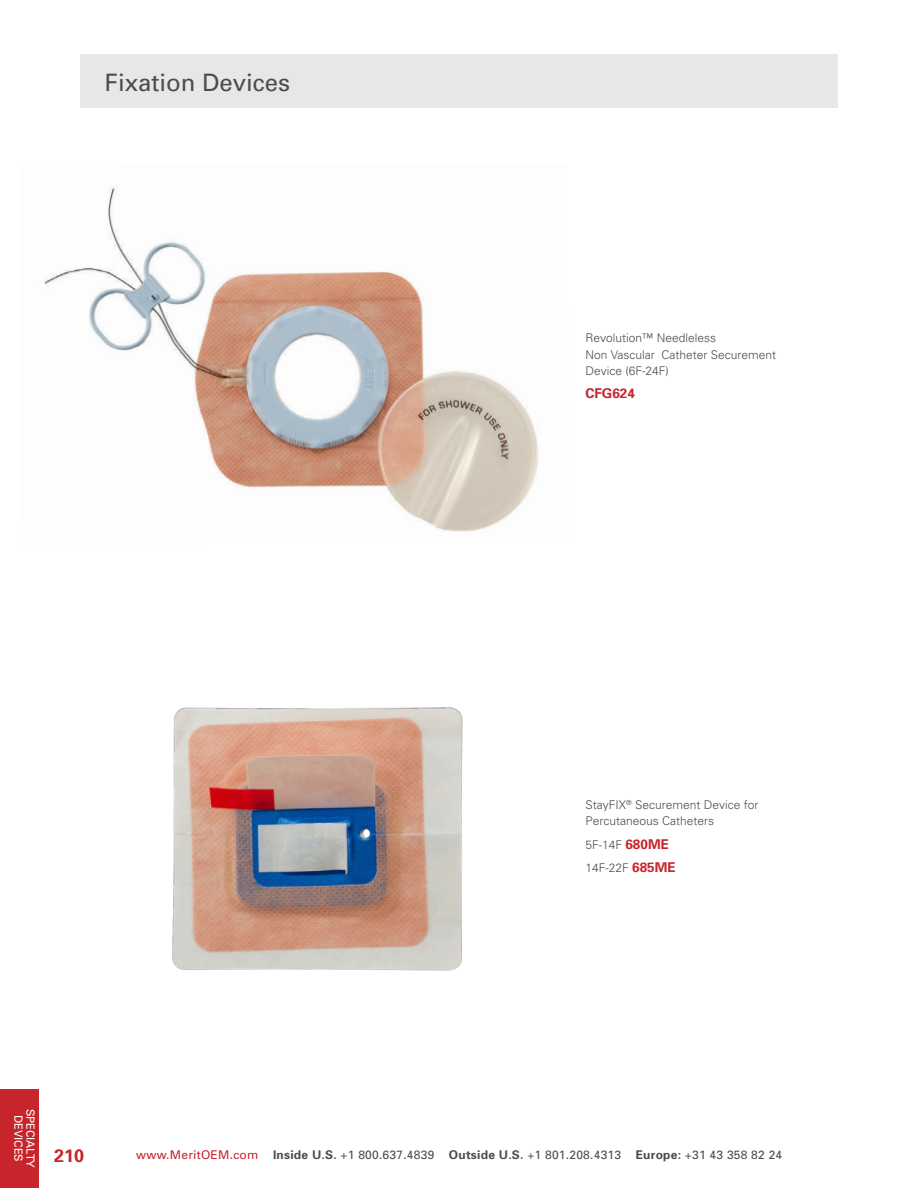
<style>
.page{position:relative;width:918px;height:1188px;background:#fff}
.page>*{position:absolute;margin:0;border:0;box-sizing:border-box;transform-origin:0 0}
.t1{font:24px "Univers";color:#4b4c4d}
.t2{font:700 18px "Univers";color:#c8242b}
.t3{font:700 13.5px "Univers";color:#c8242b}
.t4{font:300 12px/16.5px "Univers";color:#4b4c4d}
.t5{font:12px "Univers";letter-spacing:.02em;color:#4b4c4d}
.t6{font:11.25px/12px "Univers";letter-spacing:-.01em;color:#fff;text-align:center}
.s1{font-weight:700;font-size:13.5px;color:#c8242b}
.s2{color:#c8242b}
.s3{font-weight:700}
</style>
<div class="page">
<div style="left:0;top:1089px;width:39px;height:99px;background:#c8242b"></div>
<div style="left:80px;top:54px;width:758px;height:54px;background:#e6e7e9"></div>
<img style="left:44px;top:187px;width:494px;height:345px">
<img style="left:172px;top:707px;width:291px;height:264px">
<p class="t1" style="left:105px;top:67px;width:187px">Fixation Devices</p>
<p class="t4" style="left:585px;top:329px;width:192px">Revolution™ Needleless<br>Non Vascular Catheter Securement<br>Device (6F-24F)</p>
<p class="t3" style="left:585px;top:385px;width:51px">CFG624</p>
<p class="t4" style="left:585px;top:796px;width:174px">StayFIX<sup>®</sup> Securement Device for<br>Percutaneous Catheters</p>
<p class="t4" style="left:585px;top:836px;width:85px">5F-14F <span class="s1">680ME</span></p>
<p class="t4" style="left:585px;top:859px;width:92px">14F-22F <span class="s1">685ME</span></p>
<p class="t6" style="left:37px;top:1109px;width:60px;rotate:90deg">SPECIALTY<br>DEVICES</p>
<h2 class="t2" style="left:54px;top:1144px;width:32px">210</h2>
<p class="t5" style="left:136px;top:1147px;width:648px"><span class="s2">www.MeritOEM.com</span> <span class="s3">Inside U.S.</span> +1 800.637.4839 <span class="s3">Outside U.S.</span> +1 801.208.4313 <span class="s3">Europe:</span> +31 43 358 82 24</p>
</div>
